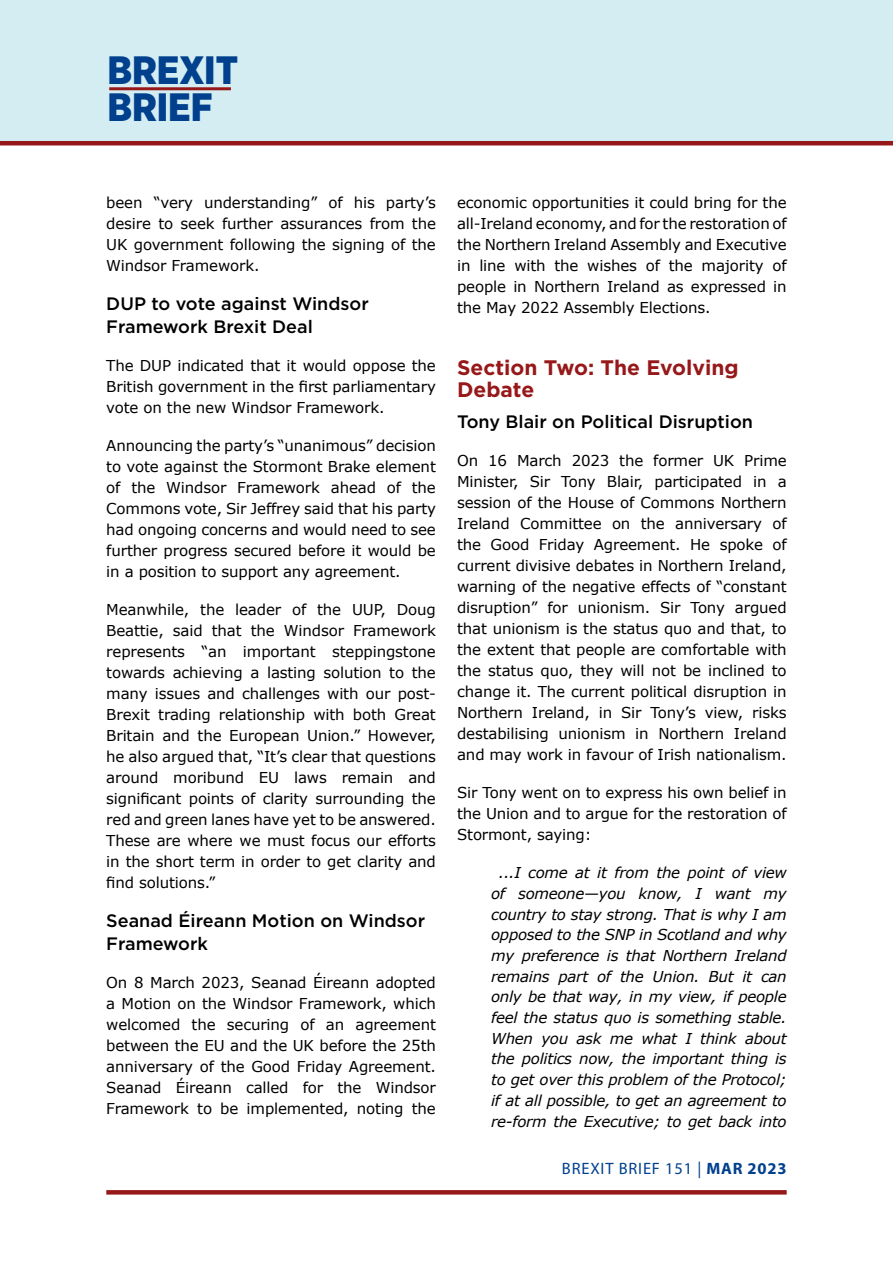
<style>
.page{position:relative;width:893px;height:1263px;background:#fff}
.page>*{position:absolute;margin:0;border:0;box-sizing:border-box;transform-origin:0 0}
.t1{font:900 39.6px/37.5px "Gotham Narrow";color:#00408d}
.t2{font:700 21px/22.5px "Gotham";color:#971819}
.t3{font:500 18px/22.5px "Gotham";color:#000}
.t4{font:16.5px "Myriad Pro";letter-spacing:.05em;color:#00408d}
.t5{font:15px/21px "Verdana";letter-spacing:-.01em;color:#000;text-align:justify}
.t6{font:italic 15px/20.7px "Verdana";letter-spacing:-.02em;color:#000;text-align:center}
.s1{font-weight:700}
</style>
<div class="page">
<div style="left:0;top:0;width:893px;height:142px;background:#d3edf2"></div>
<hr style="left:0;top:141px;width:893px;height:4px;background:#971819">
<hr style="left:109px;top:87px;width:122px;height:3px;background:#971819">
<svg style="left:106px;top:1190px;width:681px;height:4px;fill:#971819"></svg>
<h1 class="t1" style="left:107px;top:51px;width:132px">BREXIT<br>BRIEF</h1>
<p class="t5" style="left:106px;top:192px;width:331px">been “very understanding” of his party’s desire to seek further assurances from the UK government following the signing of the Windsor Framework.</p>
<p class="t3" style="left:106px;top:292px;width:264px">DUP to vote against Windsor<br>Framework Brexit Deal</p>
<p class="t5" style="left:106px;top:355px;width:331px">The DUP indicated that it would oppose the British government in the first parliamentary vote on the new Windsor Framework.</p>
<p class="t5" style="left:106px;top:435px;width:331px">Announcing the party’s “unanimous” decision to vote against the Stormont Brake element of the Windsor Framework ahead of the Commons vote, Sir Jeffrey said that his party had ongoing concerns and would need to see further progress secured before it would be in a position to support any agreement.</p>
<p class="t5" style="left:106px;top:599px;width:331px">Meanwhile, the leader of the UUP, Doug Beattie, said that the Windsor Framework represents “an important steppingstone towards achieving a lasting solution to the many issues and challenges with our post-Brexit trading relationship with both Great Britain and the European Union.” However, he also argued that, “It’s clear that questions around moribund EU laws remain and significant points of clarity surrounding the red and green lanes have yet to be answered.<br>These are where we must focus our efforts in the short term in order to get clarity and find solutions.”</p>
<p class="t3" style="left:106px;top:909px;width:320px">Seanad Éireann Motion on Windsor<br>Framework</p>
<p class="t5" style="left:106px;top:972px;width:331px">On 8 March 2023, Seanad Éireann adopted a Motion on the Windsor Framework, which welcomed the securing of an agreement between the EU and the UK before the 25th anniversary of the Good Friday Agreement.<br>Seanad Éireann called for the Windsor Framework to be implemented, noting the</p>
<p class="t5" style="left:457px;top:192px;width:331px">economic opportunities it could bring for the all-Ireland economy, and for the restoration of the Northern Ireland Assembly and Executive in line with the wishes of the majority of people in Northern Ireland as expressed in the May 2022 Assembly Elections.</p>
<h2 class="t2" style="left:457px;top:356px;width:283px">Section Two: The Evolving<br>Debate</h2>
<p class="t3" style="left:457px;top:410px;width:297px">Tony Blair on Political Disruption</p>
<p class="t5" style="left:457px;top:451px;width:331px">On 16 March 2023 the former UK Prime Minister, Sir Tony Blair, participated in a session of the House of Commons Northern Ireland Committee on the anniversary of the Good Friday Agreement. He spoke of current divisive debates in Northern Ireland, warning of the negative effects of “constant disruption” for unionism. Sir Tony argued that unionism is the status quo and that, to the extent that people are comfortable with the status quo, they will not be inclined to change it. The current political disruption in Northern Ireland, in Sir Tony’s view, risks destabilising unionism in Northern Ireland and may work in favour of Irish nationalism.</p>
<p class="t5" style="left:457px;top:783px;width:331px">Sir Tony went on to express his own belief in the Union and to argue for the restoration of Stormont, saying:</p>
<p class="t6" style="left:491px;top:862px;width:297px">...I come at it from the point of view of someone—you know, I want my country to stay strong. That is why I am opposed to the SNP in Scotland and why my preference is that Northern Ireland remains part of the Union. But it can only be that way, in my view, if people feel the status quo is something stable.<br>When you ask me what I think about the politics now, the important thing is to get over this problem of the Protocol; if at all possible, to get an agreement to re-form the Executive; to get back into</p>
<p class="t4" style="left:562px;top:1158px;width:226px">BREXIT BRIEF 151 | <span class="s1">MAR 2023</span></p>
</div>
